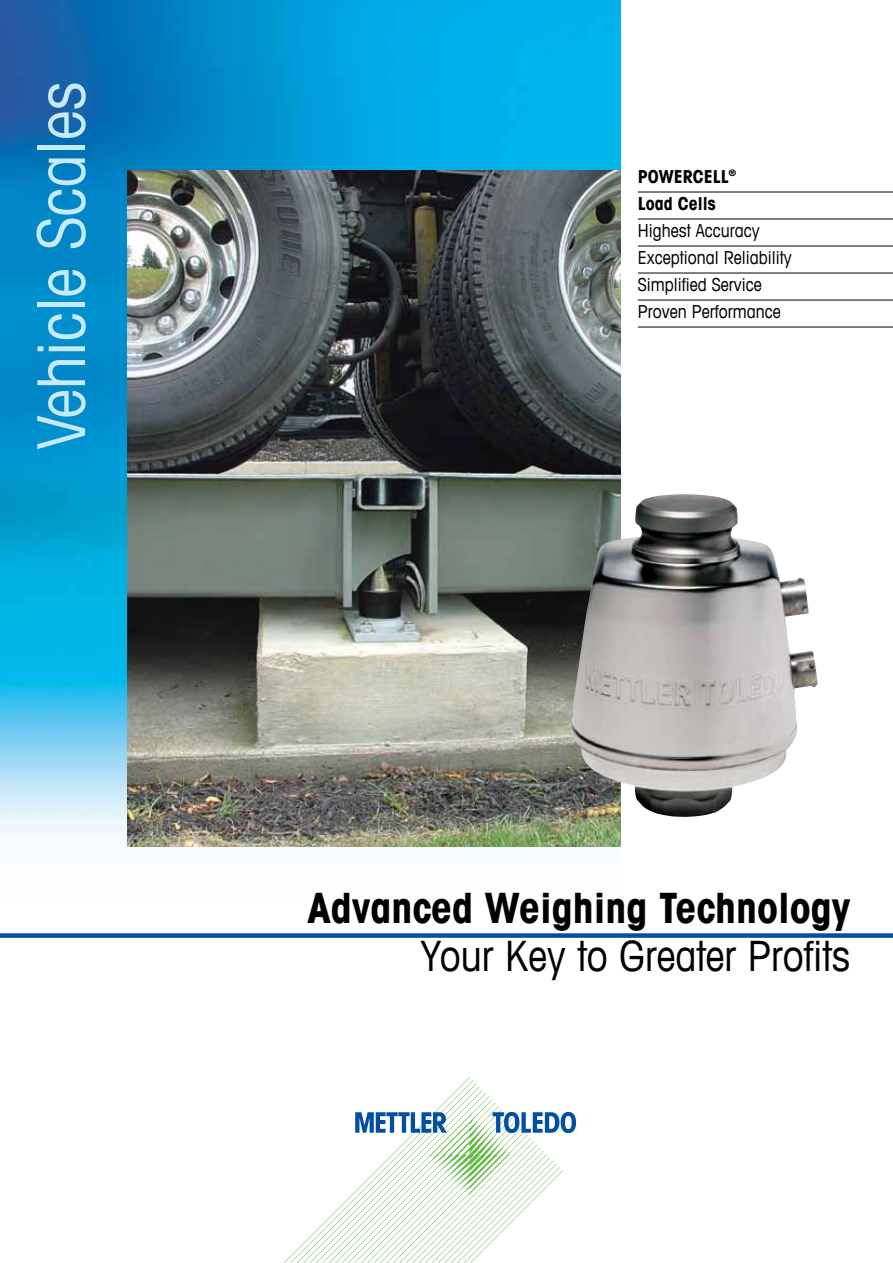
<style>
.page{position:relative;width:893px;height:1263px;background:#fff}
.page>*{position:absolute;margin:0;border:0;box-sizing:border-box;transform-origin:0 0}
.t1{font:condensed 66px "Avant Garde Com";color:#c7eafb}
.t2{font:700 condensed 42px "Avant Garde Com";color:#000}
.t3{font:condensed 42px "Avant Garde Com";color:#000}
.t4{font:condensed 18px/27px "Avant Garde Com";color:#000}
.t5{font:700 condensed 18px/27px "Avant Garde Com";color:#000}
</style>
<div class="page">
<img style="left:0;top:0;width:621px;height:847px">
<div style="left:0;top:933px;width:893px;height:5px;background:#004fa3"></div>
<svg style="left:284px;top:1077px;width:292px;height:186px"></svg>
<img style="left:128px;top:170px;width:493px;height:676px">
<img style="left:571px;top:494px;width:247px;height:323px">
<hr style="left:638px;top:192px;width:255px;height:1px;background:#000">
<hr style="left:638px;top:219px;width:255px;height:1px;background:#000">
<hr style="left:638px;top:246px;width:255px;height:1px;background:#000">
<hr style="left:638px;top:273px;width:255px;height:1px;background:#000">
<hr style="left:638px;top:300px;width:255px;height:1px;background:#000">
<hr style="left:638px;top:327px;width:255px;height:1px;background:#000">
<h1 class="t1" style="left:21px;top:449px;width:369px;rotate:-90deg">Vehicle Scales</h1>
<p class="t5" style="left:638px;top:163px;width:100px">POWERCELL<sup>®<br></sup>Load Cells</p>
<p class="t4" style="left:638px;top:217px;width:155px">Highest Accuracy<br>Exceptional Reliability<br>Simplified Service<br>Proven Performance</p>
<h2 class="t2" style="left:308px;top:881px;width:544px">Advanced Weighing Technology</h2>
<h2 class="t3" style="left:420px;top:930px;width:432px">Your Key to Greater Profits</h2>
</div>
